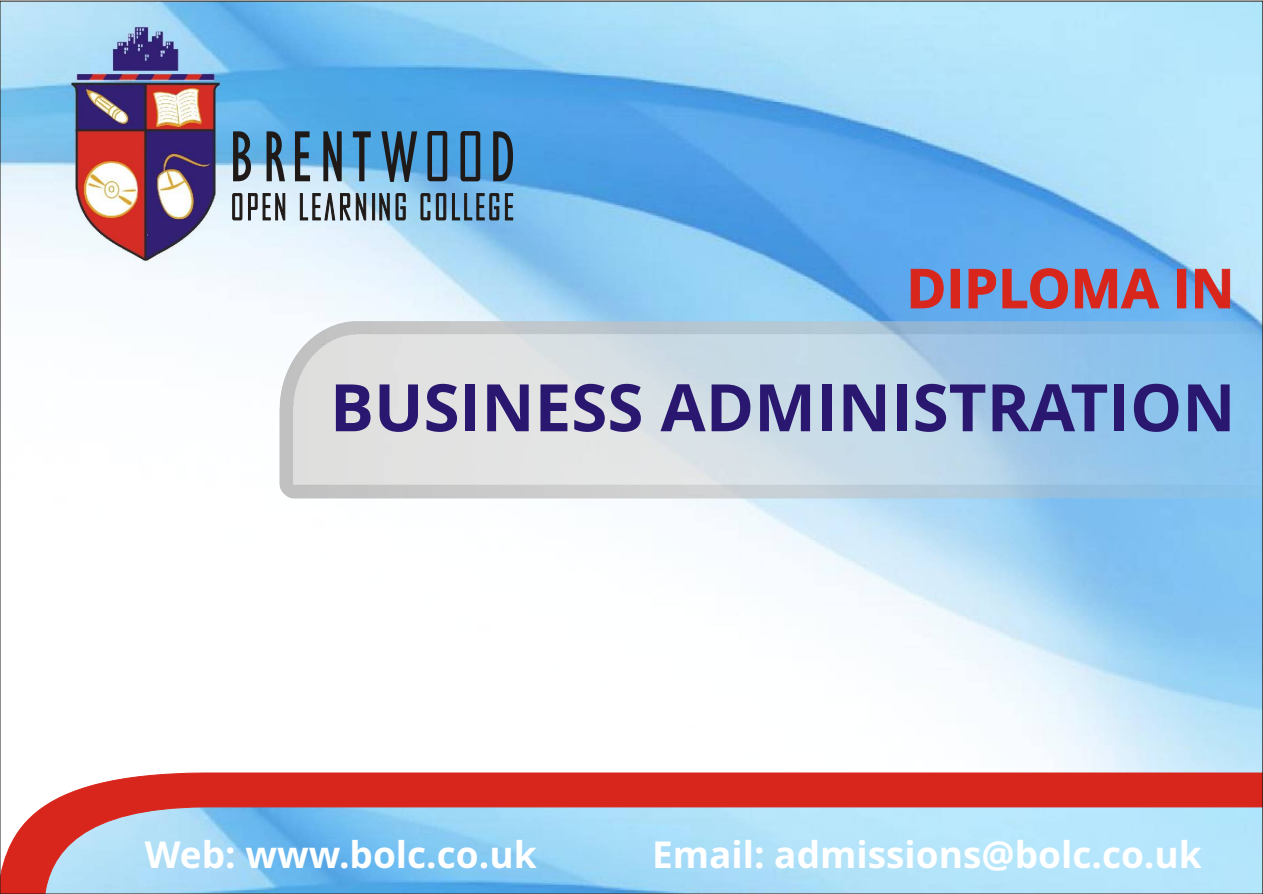
<style>
.page{position:relative;width:1263px;height:894px;background:#fff}
.page>*{position:absolute;margin:0;border:0;box-sizing:border-box;transform-origin:0 0}
.t1{font:700 65.55px "Open Sans";color:#291770}
.t2{font:700 54px "Open Sans";color:#d9261c}
.t3{font:700 37.05px "Open Sans";color:#fff}
</style>
<div class="page">
<img style="left:2px;top:3px;width:1259px;height:770px">
<svg style="left:2px;top:773px;width:1259px;height:119px;background:#b3a2b4"></svg>
<img style="left:279px;top:321px;width:982px;height:178px">
<img style="left:64px;top:21px;width:165px;height:243px">
<svg style="left:233px;top:131px;width:18px;height:50px"></svg>
<svg style="left:267px;top:131px;width:18px;height:50px"></svg>
<svg style="left:295px;top:131px;width:15px;height:50px"></svg>
<svg style="left:323px;top:131px;width:19px;height:50px"></svg>
<svg style="left:353px;top:131px;width:18px;height:50px"></svg>
<svg style="left:381px;top:131px;width:36px;height:51px;background:#426c89"></svg>
<svg style="left:427px;top:131px;width:20px;height:50px"></svg>
<svg style="left:493px;top:131px;width:20px;height:50px"></svg>
<svg style="left:461px;top:131px;width:19px;height:50px"></svg>
<div style="left:372px;top:193px;width:3px;height:27px;background:#1f1a17;border:1px solid #1f1a17"></div>
<svg style="left:380px;top:193px;width:10px;height:27px"></svg>
<svg style="left:396px;top:193px;width:10px;height:27px"></svg>
<svg style="left:300px;top:193px;width:66px;height:27px;background:#8d959c"></svg>
<svg style="left:232px;top:193px;width:10px;height:27px"></svg>
<svg style="left:248px;top:193px;width:9px;height:27px"></svg>
<svg style="left:263px;top:193px;width:22px;height:27px"></svg>
<svg style="left:421px;top:193px;width:9px;height:27px"></svg>
<svg style="left:436px;top:193px;width:10px;height:27px"></svg>
<svg style="left:452px;top:193px;width:47px;height:27px"></svg>
<svg style="left:505px;top:193px;width:8px;height:27px"></svg>
<h2 class="t2" style="left:906px;top:267px;width:330px">DIPLOMA IN</h2>
<h1 class="t1" style="left:330px;top:381px;width:907px">BUSINESS ADMINISTRATION</h1>
<p class="t3" style="left:145px;top:839px;width:393px">Web: www.bolc.co.uk</p>
<p class="t3" style="left:652px;top:839px;width:551px">Email: admissions@bolc.co.uk</p>
</div>
